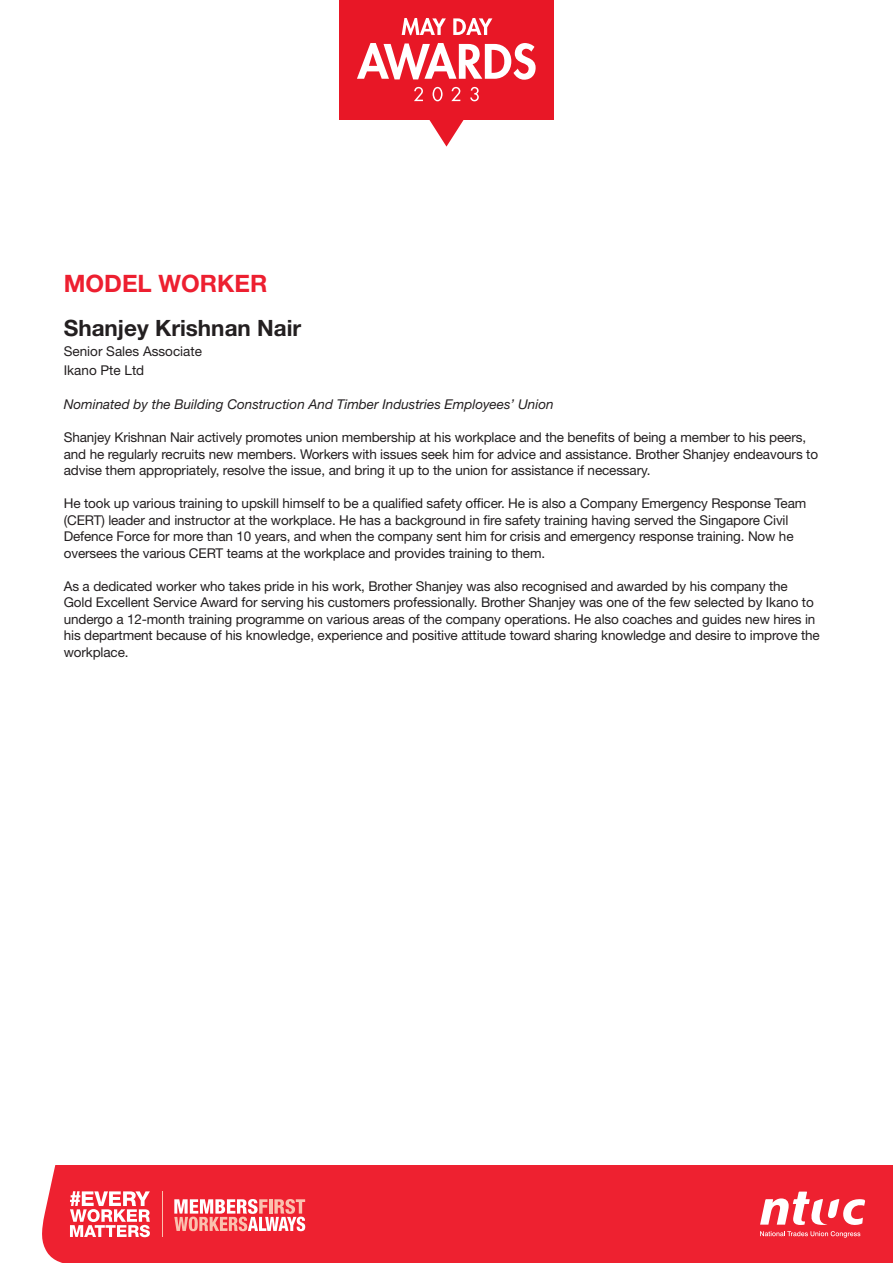
<style>
.page{position:relative;width:893px;height:1263px;background:#fff}
.page>*{position:absolute;margin:0;border:0;box-sizing:border-box;transform-origin:0 0}
.Awards_Title{font:700 24px "Helvetica Neue LT Std";color:#ed1f30}
.Name_of_Awardee{font:700 22.5px "Helvetica Neue LT Std";color:#231f20}
.Body_Text{font:13.5px/16.5px "Helvetica Neue LT Std";letter-spacing:-.01em;color:#231f20}
.Nominated_by{font:italic 13.5px "Helvetica Neue LT Std";color:#231f20}
.Designation{font:13.5px "Helvetica Neue LT Std";color:#231f20}
</style>
<div class="page">
<div style="left:42px;top:1166px;width:850px;height:97px;background:#ee2130"></div>
<svg style="left:760px;top:1231px;width:100px;height:6px"></svg>
<svg style="left:760px;top:1191px;width:105px;height:34px"></svg>
<hr style="left:162px;top:1191px;width:1px;height:46px;background:#fbc0ae">
<svg style="left:174px;top:1199px;width:131px;height:32px"></svg>
<svg style="left:70px;top:1191px;width:80px;height:46px"></svg>
<div style="left:339px;top:0;width:215px;height:119px;background:#e81726"></div>
<svg style="left:429px;top:119px;width:35px;height:28px"></svg>
<svg style="left:402px;top:18px;width:44px;height:17px"></svg>
<svg style="left:453px;top:18px;width:39px;height:17px"></svg>
<svg style="left:414px;top:87px;width:9px;height:14px"></svg>
<svg style="left:433px;top:87px;width:10px;height:14px"></svg>
<svg style="left:451px;top:87px;width:9px;height:14px"></svg>
<svg style="left:470px;top:87px;width:9px;height:14px"></svg>
<svg style="left:357px;top:43px;width:179px;height:37px"></svg>
<p class="Awards_Title" style="left:64px;top:269px;width:205px">MODEL WORKER</p>
<p class="Name_of_Awardee" style="left:64px;top:314px;width:239px">Shanjey Krishnan Nair</p>
<p class="Designation" style="left:64px;top:343px;width:140px">Senior Sales Associate</p>
<p class="Designation" style="left:64px;top:362px;width:82px">Ikano Pte Ltd</p>
<p class="Nominated_by" style="left:64px;top:396px;width:491px">Nominated by the Building Construction And Timber Industries Employees’ Union</p>
<p class="Body_Text" style="left:64px;top:429px;width:756px">Shanjey Krishnan Nair actively promotes union membership at his workplace and the benefits of being a member to his peers, and he regularly recruits new members. Workers with issues seek him for advice and assistance. Brother Shanjey endeavours to advise them appropriately, resolve the issue, and bring it up to the union for assistance if necessary.</p>
<p class="Body_Text" style="left:64px;top:495px;width:744px">He took up various training to upskill himself to be a qualified safety officer. He is also a Company Emergency Response Team (CERT) leader and instructor at the workplace. He has a background in fire safety training having served the Singapore Civil Defence Force for more than 10 years, and when the company sent him for crisis and emergency response training. Now he oversees the various CERT teams at the workplace and provides training to them.</p>
<p class="Body_Text" style="left:64px;top:577px;width:758px">As a dedicated worker who takes pride in his work, Brother Shanjey was also recognised and awarded by his company the<br>Gold Excellent Service Award for serving his customers professionally. Brother Shanjey was one of the few selected by Ikano to undergo a 12-month training programme on various areas of the company operations. He also coaches and guides new hires in his department because of his knowledge, experience and positive attitude toward sharing knowledge and desire to improve the workplace.</p>
</div>
